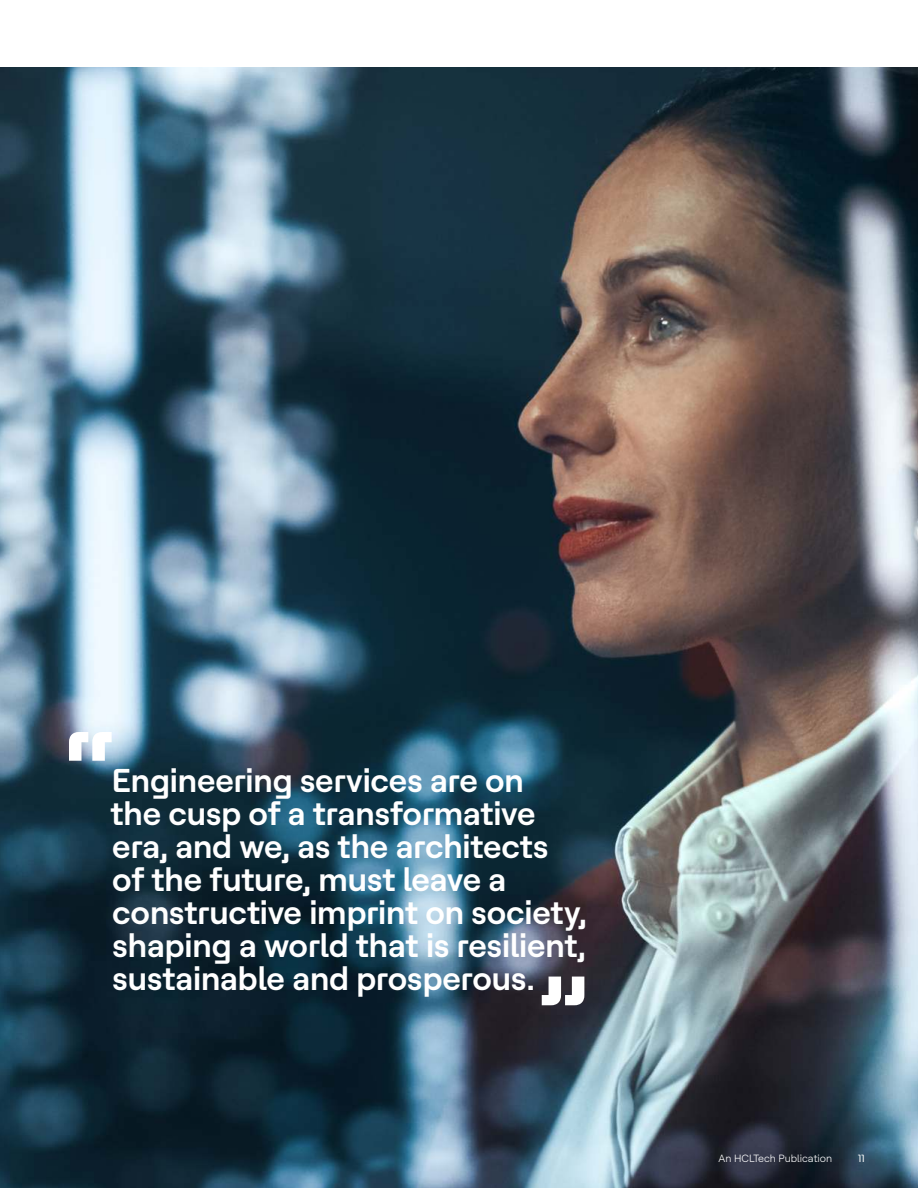
<style>
.page{position:relative;width:918px;height:1188px;background:#fff}
.page>*{position:absolute;margin:0;border:0;box-sizing:border-box;transform-origin:0 0}
.t1{font:600 33px/33px "HCL Tech Roobert";letter-spacing:-.005em;color:#fff}
.t2{font:300 10.5px "HCL Tech Roobert";color:#fff}
.t3{font:10.5px "HCL Tech Roobert";color:#fff}
</style>
<div class="page">
<img style="left:0;top:67px;width:918px;height:1121px">
<svg style="left:69px;top:732px;width:43px;height:29px"></svg>
<svg style="left:542px;top:977px;width:42px;height:28px"></svg>
<p class="t1" style="left:110px;top:766px;width:478px">Engineering services are on<br>the cusp of a transformative era, and we, as the architects of the future, must leave a constructive imprint on society, shaping a world that is resilient, sustainable and prosperous.</p>
<p class="t2" style="left:719px;top:1154px;width:115px">An HCLTech Publication</p>
<p class="t3" style="left:858px;top:1154px;width:8px">11</p>
</div>
